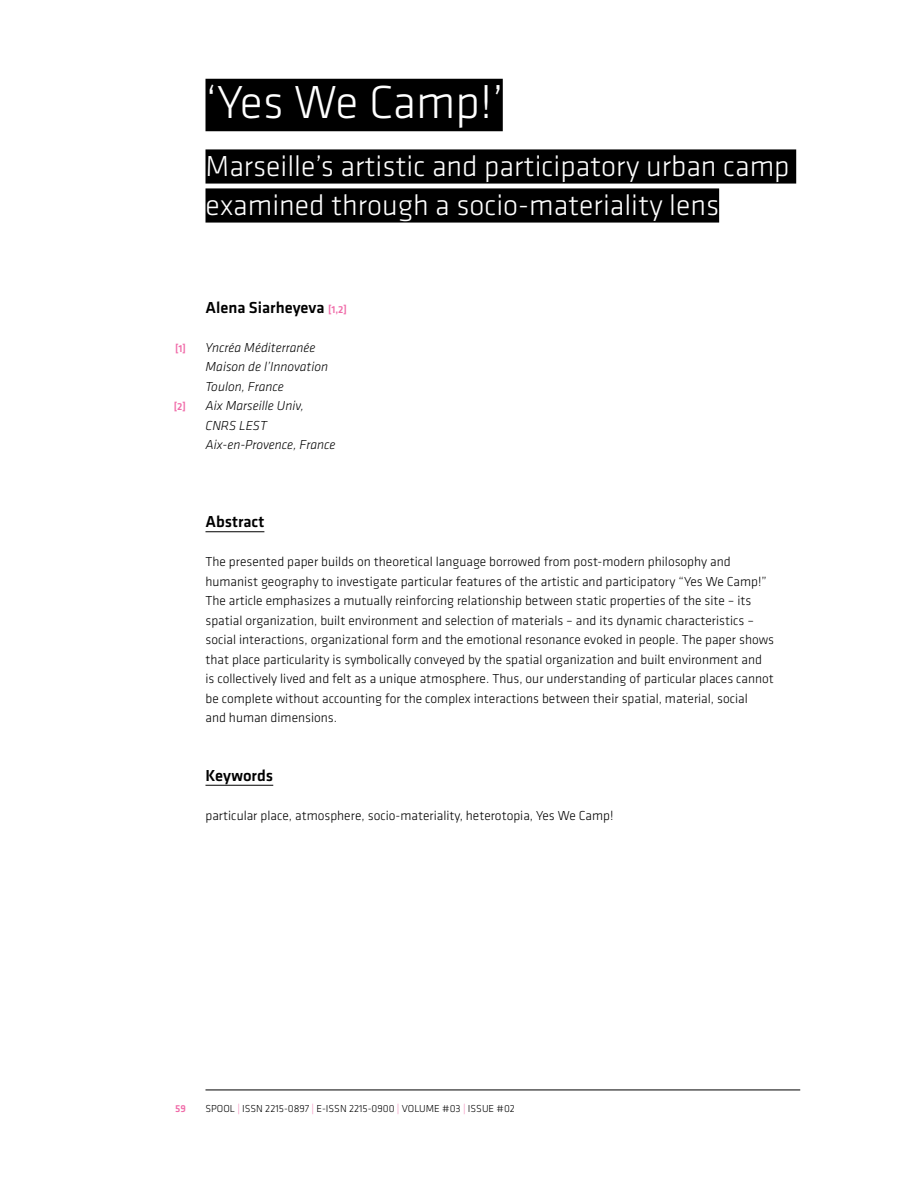
<style>
.page{position:relative;width:918px;height:1188px;background:#fff}
.page>*{position:absolute;margin:0;border:0;box-sizing:border-box;transform-origin:0 0}
.t1{font:300 48px "Klavika";letter-spacing:-.005em;color:#fff}
.t2{font:300 30px/39px "Klavika";color:#fff}
.t3{font:500 16.5px "Klavika";color:#000}
.t4{font:300 13.5px/19.5px "Klavika";color:#000}
.t5{font:italic 300 13.5px/19.5px "Klavika";color:#000}
.t6{font:300 10.5px "Klavika";color:#000}
.t7{font:500 10.5px "Klavika";color:#f06ca9}
.s1{font-size:10.5px;color:#f06ca9}
.s2{color:#f06ca9}
</style>
<div class="page">
<hr style="left:206px;top:1090px;width:594px;height:1px;background:#000">
<div style="left:206px;top:79px;width:297px;height:52px;background:#000"></div>
<div style="left:206px;top:149px;width:590px;height:35px;background:#000"></div>
<div style="left:206px;top:188px;width:513px;height:35px;background:#000"></div>
<hr style="left:206px;top:531px;width:58px;height:1px;background:#000">
<hr style="left:206px;top:785px;width:67px;height:1px;background:#000">
<h1 class="t1" style="left:206px;top:76px;width:299px">‘Yes We Camp!’</h1>
<h2 class="t2" style="left:206px;top:147px;width:586px">Marseille’s artistic and participatory urban camp examined through a socio-materiality lens</h2>
<p class="t3" style="left:206px;top:298px;width:143px">Alena Siarheyeva <span class="s1">[1,2]</span></p>
<p class="t7" style="left:175px;top:343px;width:12px">[1]</p>
<p class="t5" style="left:206px;top:338px;width:124px">Yncréa Méditerranée<br>Maison de l’Innovation<br>Toulon, France</p>
<p class="t7" style="left:174px;top:401px;width:14px">[2]</p>
<p class="t5" style="left:206px;top:396px;width:131px">Aix Marseille Univ,<br>CNRS LEST<br>Aix-en-Provence, France</p>
<p class="t3" style="left:206px;top:513px;width:60px">Abstract</p>
<p class="t4" style="left:206px;top:552px;width:570px">The presented paper builds on theoretical language borrowed from post-modern philosophy and humanist geography to investigate particular features of the artistic and participatory “Yes We Camp!” The article emphasizes a mutually reinforcing relationship between static properties of the site – its spatial organization, built environment and selection of materials – and its dynamic characteristics – social interactions, organizational form and the emotional resonance evoked in people. The paper shows that place particularity is symbolically conveyed by the spatial organization and built environment and is collectively lived and felt as a unique atmosphere. Thus, our understanding of particular places cannot be complete without accounting for the complex interactions between their spatial, material, social<br>and human dimensions.</p>
<p class="t3" style="left:206px;top:766px;width:69px">Keywords</p>
<p class="t4" style="left:206px;top:806px;width:410px">particular place, atmosphere, socio-materiality, heterotopia, Yes We Camp!</p>
<p class="t7" style="left:175px;top:1103px;width:12px">59</p>
<p class="t6" style="left:206px;top:1103px;width:311px">SPOOL <span class="s2">|</span> ISSN 2215-0897 <span class="s2">|</span> E-ISSN 2215-0900 <span class="s2">|</span> VOLUME #03 <span class="s2">|</span> ISSUE #02</p>
</div>
